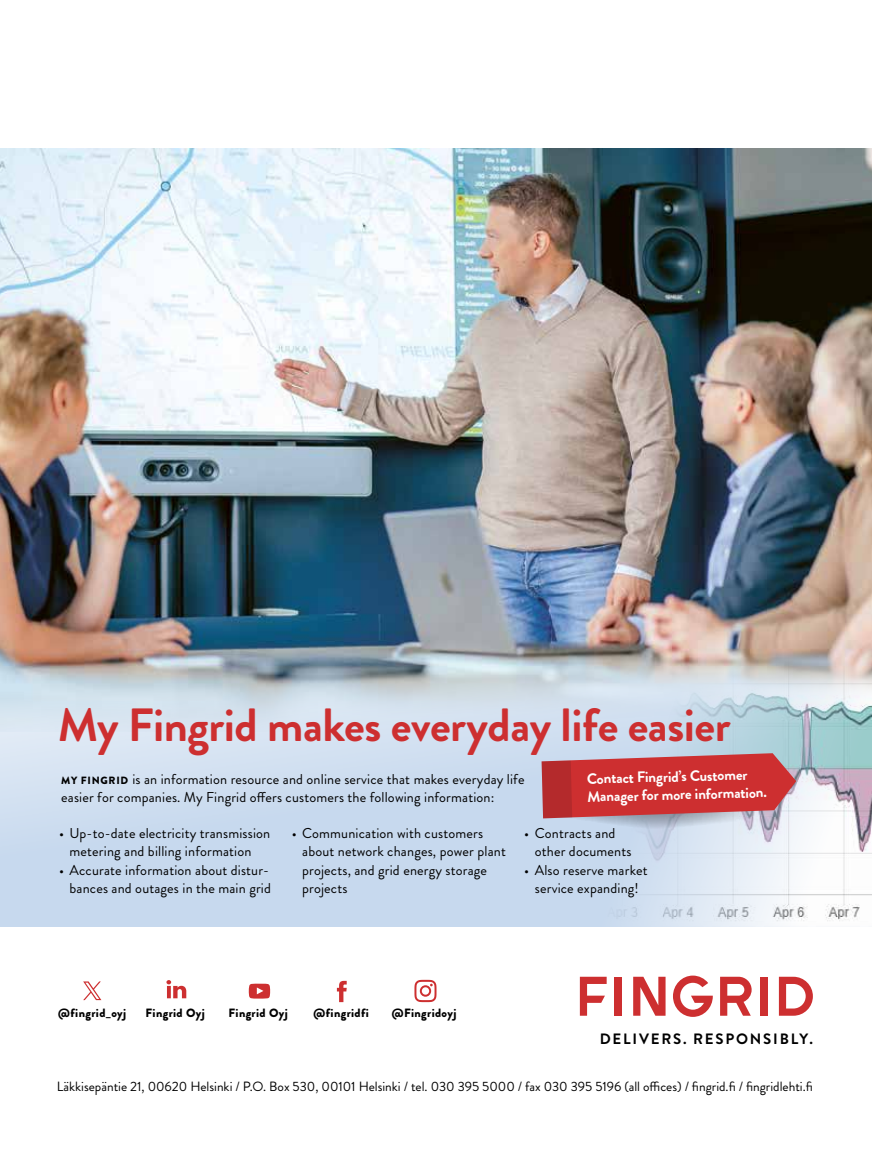
<style>
.page{position:relative;width:872px;height:1149px;background:#fff}
.page>*{position:absolute;margin:0;border:0;box-sizing:border-box;transform-origin:0 0}
.t1{font:700 46.5px "Brandon Grotesque";letter-spacing:-.01em;color:#cd2f30}
.t2{font:700 15px/18.1px "Brandon Grotesque";color:#fff}
.t3{font:700 15px "Brandon Grotesque";letter-spacing:.12em;color:#000}
.t4{font:14.25px/18px "Brandon Grotesque";letter-spacing:.01em;color:#000}
.t5{font:13.35px "Brandon Grotesque";color:#000}
.t6{font:900 12px "Brandon Grotesque";letter-spacing:.03em;color:#000}
.s1{font-weight:900;font-size:10.5px}
</style>
<div class="page">
<svg style="left:0;top:731px;width:427px;height:195px;background:#ccdcef"></svg>
<img style="left:427px;top:731px;width:445px;height:195px">
<img style="left:0;top:149px;width:872px;height:582px">
<svg style="left:541px;top:753px;width:255px;height:77px;background:#c75d62"></svg>
<div style="left:615px;top:976px;width:7px;height:39px;background:#cd2f30"></div>
<svg style="left:633px;top:976px;width:32px;height:39px"></svg>
<svg style="left:580px;top:976px;width:26px;height:39px"></svg>
<div style="left:760px;top:976px;width:7px;height:39px;background:#cd2f30"></div>
<svg style="left:779px;top:976px;width:34px;height:39px"></svg>
<svg style="left:720px;top:976px;width:31px;height:39px"></svg>
<svg style="left:673px;top:975px;width:40px;height:41px"></svg>
<svg style="left:166px;top:980px;width:20px;height:17px"></svg>
<svg style="left:414px;top:979px;width:22px;height:22px"></svg>
<svg style="left:83px;top:981px;width:18px;height:18px"></svg>
<svg style="left:337px;top:980px;width:10px;height:21px"></svg>
<svg style="left:248px;top:983px;width:22px;height:15px"></svg>
<h1 class="t1" style="left:58px;top:692px;width:674px">My Fingrid makes everyday life easier</h1>
<p class="t4" style="left:61px;top:770px;width:465px"><span class="s1">MY FINGRID</span> is an information resource and online service that makes everyday life easier for companies. My Fingrid offers customers the following information:</p>
<p class="t4" style="left:59px;top:824px;width:213px;text-align:center">• Up-to-date electricity transmission metering and billing information</p>
<p class="t4" style="left:59px;top:860px;width:213px;text-align:right">• Accurate information about distur&shy;bances and outages in the main grid</p>
<p class="t2" style="left:586px;top:770px;width:181px;rotate:-2deg">Contact Fingrid’s Customer<br>Manager for more information.</p>
<p class="t4" style="left:302px;top:824px;width:205px;text-indent:-11px">• Communication with customers about network changes, power plant projects, and grid energy storage projects</p>
<p class="t4" style="left:535px;top:824px;width:98px;text-indent:-11px">• Contracts and other documents</p>
<p class="t4" style="left:524px;top:860px;width:125px;text-align:center">• Also reserve market service expanding!</p>
<p class="t6" style="left:58px;top:1003px;width:69px">@fingrid_oyj</p>
<p class="t6" style="left:146px;top:1003px;width:61px">Fingrid Oyj</p>
<p class="t6" style="left:229px;top:1003px;width:61px">Fingrid Oyj</p>
<p class="t6" style="left:313px;top:1003px;width:57px">@fingridfi</p>
<p class="t6" style="left:392px;top:1003px;width:66px">@Fingridoyj</p>
<p class="t3" style="left:599px;top:1027px;width:215px">DELIVERS. RESPONSIBLY.</p>
<p class="t5" style="left:57px;top:1077px;width:757px">Läkkisepäntie 21, 00620 Helsinki / P.O. Box 530, 00101 Helsinki / tel. 030 395 5000 / fax 030 395 5196 (all offices) / fingrid.fi / fingridlehti.fi</p>
</div>
